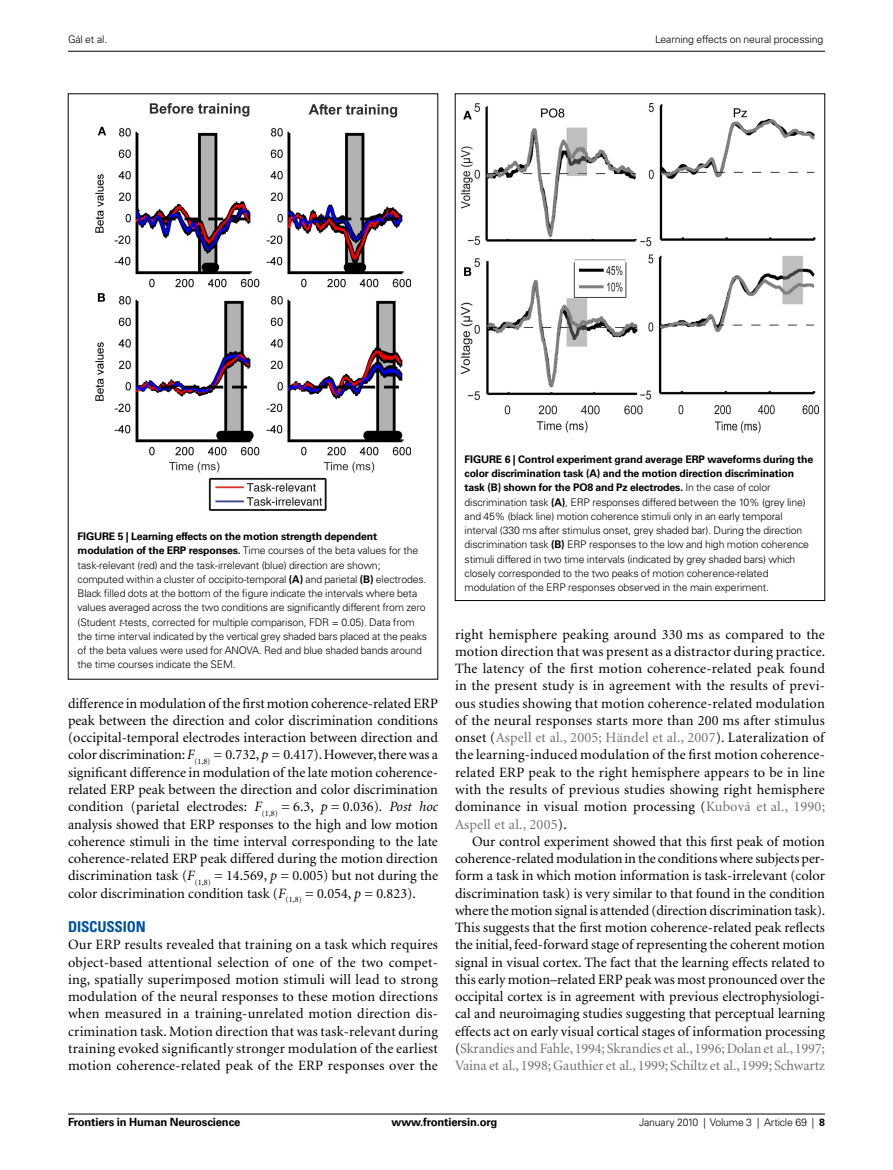
<style>
.page{position:relative;width:893px;height:1170px;background:#fff}
.page>*{position:absolute;margin:0;border:0;box-sizing:border-box;transform-origin:0 0}
.t1{font:700 condensed 15px "Univers";letter-spacing:-.01em;color:#00519e}
.t2{font:14.25px/17.2px "Minion";color:#000;text-align:justify}
.t3{font:700 11.25px "Univers";letter-spacing:-.015em;color:#000}
.t4{font:300 10.5px/14.2px "Univers";letter-spacing:-.015em;color:#000}
.s1{font-weight:700}
.s2{font-style:italic}
.s3{color:#707173}
</style>
<div class="page">
<hr style="left:68px;top:1113px;width:757px;height:1px;background:#000">
<hr style="left:68px;top:51px;width:757px;height:1px;background:#000">
<img style="left:461px;top:103px;width:357px;height:330px">
<img style="left:96px;top:103px;width:314px;height:407px">
<p class="t4" style="left:68px;top:33px;width:41px">Gál et al.</p>
<p class="t4" style="left:655px;top:33px;width:170px">Learning effects on neural processing</p>
<p class="t4" style="left:78px;top:530px;width:351px"><span class="s1">FIGURE 5 | Learning effects on the motion strength dependent modulation of the ERP responses.</span> Time courses of the beta values for the task-relevant (red) and the task-irrelevant (blue) direction are shown; computed within a cluster of occipito-temporal <span class="s1">(A)</span> and parietal <span class="s1">(B)</span> electrodes.<br>Black filled dots at the bottom of the figure indicate the intervals where beta values averaged across the two conditions are significantly different from zero (Student <span class="s2">t</span>-tests, corrected for multiple comparison, FDR = 0.05). Data from the time interval indicated by the vertical grey shaded bars placed at the peaks of the beta values were used for ANOVA. Red and blue shaded bands around the time courses indicate the SEM.</p>
<p class="t2" style="left:68px;top:695px;width:371px">difference in modulation of the first motion coherence-related ERP peak between the direction and color discrimination conditions (occipital-temporal electrodes interaction between direction and color discrimination: <span class="s2">F</span><sub>(1,8)</sub> = 0.732, <span class="s2">p</span> = 0.417). However, there was a significant difference in modulation of the late motion coherence&shy;related ERP peak between the direction and color discrimination condition (parietal electrodes: <span class="s2">F</span><sub>(1,8)</sub> = 6.3, <span class="s2">p</span> = 0.036). <span class="s2">Post hoc </span>analysis showed that ERP responses to the high and low motion coherence stimuli in the time interval corresponding to the late coherence-related ERP peak differed during the motion direction discrimination task (<span class="s2">F</span><sub>(1,8)</sub> = 14.569, <span class="s2">p</span> = 0.005) but not during the color discrimination condition task (<span class="s2">F</span><sub>(1,8)</sub> = 0.054, <span class="s2">p</span> = 0.823).</p>
<p class="t1" style="left:68px;top:921px;width:79px">DISCUSSION</p>
<p class="t2" style="left:68px;top:937px;width:371px">Our ERP results revealed that training on a task which requires object-based attentional selection of one of the two compet&shy;ing, spatially superimposed motion stimuli will lead to strong modulation of the neural responses to these motion directions when measured in a training-unrelated motion direction dis&shy;crimination task. Motion direction that was task-relevant during training evoked significantly stronger modulation of the earliest motion coherence-related peak of the ERP responses over the</p>
<p class="t4" style="left:465px;top:453px;width:350px"><span class="s1">FIGURE 6 | Control experiment grand average ERP waveforms during the color discrimination task (A) and the motion direction discrimination task (B) shown for the PO8 and Pz electrodes.</span> In the case of color discrimination task <span class="s1">(A)</span>, ERP responses differed between the 10% (grey line) and 45% (black line) motion coherence stimuli only in an early temporal interval (330 ms after stimulus onset, grey shaded bar). During the direction discrimination task <span class="s1">(B)</span> ERP responses to the low and high motion coherence stimuli differed in two time intervals (indicated by grey shaded bars) which closely corresponded to the two peaks of motion coherence-related modulation of the ERP responses observed in the main experiment.</p>
<p class="t2" style="left:455px;top:626px;width:372px">right hemisphere peaking around 330 ms as compared to the motion direction that was present as a distractor during practice.<br>The latency of the first motion coherence-related peak found in the present study is in agreement with the results of previ&shy;ous studies showing that motion coherence-related modulation of the neural responses starts more than 200 ms after stimulus onset (<span class="s3">Aspell et al., 2005; Händel et al., 2007</span>). Lateralization of the learning-induced modulation of the first motion coherence&shy;related ERP peak to the right hemisphere appears to be in line with the results of previous studies showing right hemisphere dominance in visual motion processing (<span class="s3">Kubová et al., 1990; Aspell et al., 2005</span>).</p>
<p class="t2" style="left:455px;top:833px;width:372px;text-indent:17px">Our control experiment showed that this first peak of motion coherence-related modulation in the conditions where subjects per&shy;form a task in which motion information is task-irrelevant (color discrimination task) is very similar to that found in the condition where the motion signal is attended (direction discrimination task).<br>This suggests that the first motion coherence-related peak reflects the initial, feed-forward stage of representing the coherent motion signal in visual cortex. The fact that the learning effects related to this early motion–related ERP peak was most pronounced over the occipital cortex is in agreement with previous electrophysiologi&shy;cal and neuroimaging studies suggesting that perceptual learning effects act on early visual cortical stages of information processing (<span class="s3">Skrandies and Fahle, 1994; Skrandies et al., 1996; Dolan et al., 1997; Vaina et al., 1998; Gauthier et al., 1999; Schiltz et al., 1999; Schwartz</span></p>
<p class="t3" style="left:68px;top:1117px;width:174px">Frontiers in Human Neuroscience</p>
<p class="t3" style="left:392px;top:1117px;width:107px">www.frontiersin.org</p>
<p class="t4" style="left:639px;top:1115px;width:187px">January 2010 | Volume 3 | Article 69 | <span class="s1">8</span></p>
</div>
